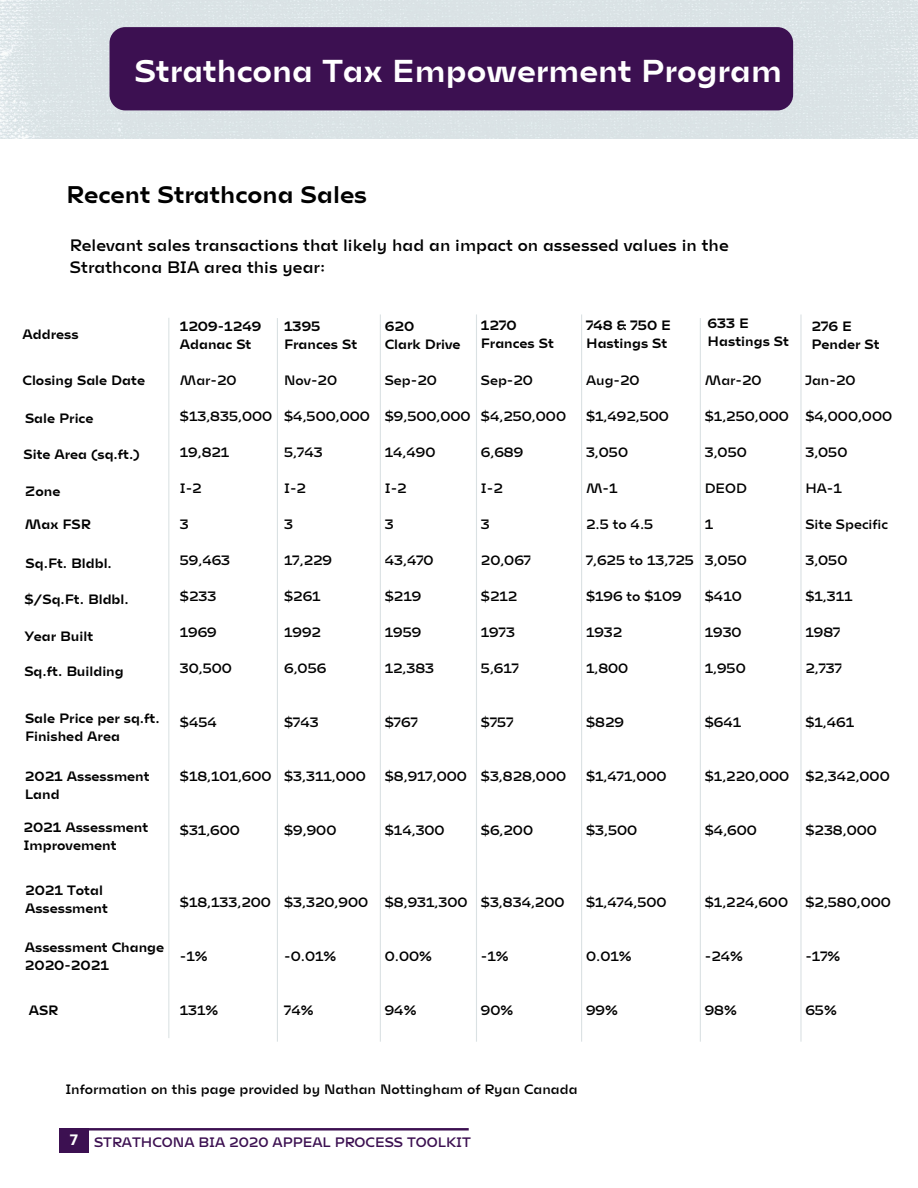
<style>
.page{position:relative;width:918px;height:1188px;background:#fff}
.page>*{position:absolute;margin:0;border:0;box-sizing:border-box;transform-origin:0 0}
.t1{font:900 36px "Roboto";color:#fff}
.t2{font:31.5px "Mohol";color:#fff}
.t3{font:24px "Mohol";color:#000}
.t4{font:300 16.5px/22.5px "Mohol";color:#000}
.t5{font:900 14.7px "Roboto";color:#fff}
.t6{font:300 13.65px "Mohol";color:#3c1051}
.t7{font:300 13.5px "Mohol";color:#000}
.t8{font:13.5px/18px "Mohol";color:#000}
</style>
<div class="page">
<div style="left:60px;top:1128px;width:29px;height:25px;background:#3c1051"></div>
<svg style="left:89px;top:1128px;width:380px;height:3px"></svg>
<img style="left:0;top:0;width:918px;height:138px">
<div style="left:110px;top:27px;width:683px;height:83px;background:#3c1051;border-radius:16px"></div>
<svg style="left:168px;top:318px;width:1px;height:720px"></svg>
<svg style="left:277px;top:318px;width:1px;height:724px"></svg>
<svg style="left:380px;top:314px;width:1px;height:728px"></svg>
<svg style="left:476px;top:314px;width:1px;height:728px"></svg>
<svg style="left:581px;top:314px;width:1px;height:728px"></svg>
<svg style="left:700px;top:318px;width:1px;height:724px"></svg>
<svg style="left:800px;top:314px;width:2px;height:728px"></svg>
<p class="t1" style="left:139px;top:45px;width:643px">Strathcona Tax Empowerment Program</p>
<p class="t2" style="left:135px;top:49px;width:649px">Strathcona Tax Empowerment Program</p>
<p class="t3" style="left:66px;top:178px;width:302px">Recent Strathcona Sales</p>
<p class="t4" style="left:70px;top:233px;width:660px">Relevant sales transactions that likely had an impact on assessed values in the<br>Strathcona BIA area this year:</p>
<p class="t8" style="left:23px;top:324px;width:58px">Address</p>
<p class="t8" style="left:23px;top:370px;width:124px">Closing Sale Date</p>
<p class="t8" style="left:25px;top:408px;width:70px">Sale Price</p>
<p class="t8" style="left:23px;top:445px;width:118px">Site Area (sq.ft.)</p>
<p class="t8" style="left:25px;top:482px;width:37px">Zone</p>
<p class="t8" style="left:25px;top:515px;width:68px">Max FSR</p>
<p class="t8" style="left:26px;top:553px;width:88px">Sq.Ft. Bldbl.</p>
<p class="t8" style="left:24px;top:590px;width:106px">$/Sq.Ft. Bldbl.</p>
<p class="t8" style="left:25px;top:626px;width:70px">Year Built</p>
<p class="t8" style="left:24px;top:661px;width:101px">Sq.ft. Building</p>
<p class="t8" style="left:180px;top:317px;width:83px">1209-1249<br>Adanac St</p>
<p class="t7" style="left:180px;top:371px;width:58px">Mar-20</p>
<p class="t7" style="left:180px;top:407px;width:94px">$13,835,000</p>
<p class="t7" style="left:180px;top:443px;width:51px">19,821</p>
<p class="t7" style="left:180px;top:479px;width:23px">I-2</p>
<p class="t7" style="left:180px;top:515px;width:10px">3</p>
<p class="t7" style="left:180px;top:551px;width:52px">59,463</p>
<p class="t7" style="left:180px;top:587px;width:38px">$233</p>
<p class="t7" style="left:180px;top:623px;width:39px">1969</p>
<p class="t7" style="left:180px;top:659px;width:54px">30,500</p>
<p class="t8" style="left:284px;top:316px;width:38px">1395</p>
<p class="t8" style="left:284px;top:334px;width:75px">Frances St</p>
<p class="t7" style="left:284px;top:371px;width:54px">Nov-20</p>
<p class="t7" style="left:284px;top:407px;width:87px">$4,500,000</p>
<p class="t7" style="left:284px;top:443px;width:40px">5,743</p>
<p class="t7" style="left:284px;top:479px;width:23px">I-2</p>
<p class="t7" style="left:284px;top:515px;width:10px">3</p>
<p class="t7" style="left:284px;top:551px;width:49px">17,229</p>
<p class="t7" style="left:284px;top:587px;width:38px">$261</p>
<p class="t7" style="left:284px;top:623px;width:38px">1992</p>
<p class="t7" style="left:284px;top:659px;width:44px">6,056</p>
<p class="t8" style="left:385px;top:316px;width:31px">620</p>
<p class="t8" style="left:385px;top:334px;width:77px">Clark Drive</p>
<p class="t7" style="left:385px;top:371px;width:54px">Sep-20</p>
<p class="t7" style="left:385px;top:407px;width:87px">$9,500,000</p>
<p class="t7" style="left:385px;top:443px;width:52px">14,490</p>
<p class="t7" style="left:385px;top:479px;width:23px">I-2</p>
<p class="t7" style="left:385px;top:515px;width:10px">3</p>
<p class="t7" style="left:385px;top:551px;width:50px">43,470</p>
<p class="t7" style="left:385px;top:587px;width:38px">$219</p>
<p class="t7" style="left:385px;top:623px;width:38px">1959</p>
<p class="t7" style="left:385px;top:659px;width:51px">12,383</p>
<p class="t8" style="left:481px;top:315px;width:37px">1270</p>
<p class="t8" style="left:481px;top:333px;width:75px">Frances St</p>
<p class="t7" style="left:481px;top:371px;width:54px">Sep-20</p>
<p class="t7" style="left:481px;top:407px;width:87px">$4,250,000</p>
<p class="t7" style="left:481px;top:443px;width:44px">6,689</p>
<p class="t7" style="left:481px;top:479px;width:23px">I-2</p>
<p class="t7" style="left:481px;top:515px;width:10px">3</p>
<p class="t7" style="left:481px;top:551px;width:52px">20,067</p>
<p class="t7" style="left:481px;top:587px;width:38px">$212</p>
<p class="t7" style="left:481px;top:623px;width:36px">1973</p>
<p class="t7" style="left:481px;top:659px;width:40px">5,617</p>
<p class="t8" style="left:586px;top:315px;width:87px">748 &amp; 750 E<br>Hastings St</p>
<p class="t8" style="left:708px;top:313px;width:43px">633 E</p>
<p class="t8" style="left:708px;top:331px;width:83px">Hastings St</p>
<p class="t7" style="left:586px;top:371px;width:55px">Aug-20</p>
<p class="t7" style="left:586px;top:407px;width:84px">$1,492,500</p>
<p class="t7" style="left:586px;top:443px;width:44px">3,050</p>
<p class="t7" style="left:586px;top:479px;width:33px">M-1</p>
<p class="t7" style="left:586px;top:515px;width:69px">2.5 to 4.5</p>
<p class="t7" style="left:586px;top:551px;width:109px">7,625 to 13,725</p>
<p class="t7" style="left:586px;top:587px;width:97px">$196 to $109</p>
<p class="t7" style="left:586px;top:623px;width:38px">1932</p>
<p class="t7" style="left:586px;top:659px;width:44px">1,800</p>
<p class="t7" style="left:705px;top:371px;width:58px">Mar-20</p>
<p class="t7" style="left:705px;top:407px;width:86px">$1,250,000</p>
<p class="t7" style="left:705px;top:443px;width:44px">3,050</p>
<p class="t7" style="left:705px;top:479px;width:44px">DEOD</p>
<p class="t7" style="left:705px;top:515px;width:10px">1</p>
<p class="t7" style="left:705px;top:551px;width:44px">3,050</p>
<p class="t7" style="left:705px;top:587px;width:39px">$410</p>
<p class="t7" style="left:705px;top:623px;width:38px">1930</p>
<p class="t7" style="left:705px;top:659px;width:42px">1,950</p>
<p class="t8" style="left:812px;top:316px;width:42px">276 E</p>
<p class="t8" style="left:812px;top:334px;width:70px">Pender St</p>
<p class="t7" style="left:805px;top:371px;width:52px">Jan-20</p>
<p class="t7" style="left:805px;top:407px;width:88px">$4,000,000</p>
<p class="t7" style="left:805px;top:443px;width:44px">3,050</p>
<p class="t7" style="left:805px;top:479px;width:38px">HA-1</p>
<p class="t7" style="left:805px;top:515px;width:84px">Site Specific</p>
<p class="t7" style="left:805px;top:551px;width:44px">3,050</p>
<p class="t7" style="left:805px;top:587px;width:49px">$1,311</p>
<p class="t7" style="left:805px;top:623px;width:37px">1987</p>
<p class="t7" style="left:805px;top:659px;width:38px">2,737</p>
<p class="t8" style="left:25px;top:708px;width:136px">Sale Price per sq.ft.<br>Finished Area</p>
<p class="t8" style="left:25px;top:766px;width:126px">2021 Assessment<br>Land</p>
<p class="t8" style="left:23px;top:818px;width:126px">2021 Assessment<br>Improvement</p>
<p class="t8" style="left:25px;top:881px;width:84px">2021 Total<br>Assessment</p>
<p class="t8" style="left:25px;top:937px;width:141px">Assessment Change<br>2020-2021</p>
<p class="t8" style="left:29px;top:1000px;width:31px">ASR</p>
<p class="t7" style="left:180px;top:713px;width:39px">$454</p>
<p class="t7" style="left:284px;top:713px;width:36px">$743</p>
<p class="t7" style="left:180px;top:767px;width:93px">$18,101,600</p>
<p class="t7" style="left:284px;top:767px;width:83px">$3,311,000</p>
<p class="t7" style="left:180px;top:821px;width:62px">$31,600</p>
<p class="t7" style="left:284px;top:821px;width:54px">$9,900</p>
<p class="t7" style="left:180px;top:893px;width:93px">$18,133,200</p>
<p class="t7" style="left:284px;top:893px;width:85px">$3,320,900</p>
<p class="t7" style="left:180px;top:947px;width:29px">-1%</p>
<p class="t7" style="left:284px;top:947px;width:54px">-0.01%</p>
<p class="t7" style="left:180px;top:1001px;width:40px">131%</p>
<p class="t7" style="left:284px;top:1001px;width:31px">74%</p>
<p class="t7" style="left:385px;top:713px;width:35px">$767</p>
<p class="t7" style="left:481px;top:713px;width:34px">$757</p>
<p class="t7" style="left:385px;top:767px;width:84px">$8,917,000</p>
<p class="t7" style="left:481px;top:767px;width:87px">$3,828,000</p>
<p class="t7" style="left:385px;top:821px;width:61px">$14,300</p>
<p class="t7" style="left:481px;top:821px;width:54px">$6,200</p>
<p class="t7" style="left:385px;top:893px;width:84px">$8,931,300</p>
<p class="t7" style="left:481px;top:893px;width:85px">$3,834,200</p>
<p class="t7" style="left:385px;top:947px;width:49px">0.00%</p>
<p class="t7" style="left:481px;top:947px;width:29px">-1%</p>
<p class="t7" style="left:385px;top:1001px;width:33px">94%</p>
<p class="t7" style="left:481px;top:1001px;width:34px">90%</p>
<p class="t7" style="left:586px;top:713px;width:39px">$829</p>
<p class="t7" style="left:586px;top:767px;width:82px">$1,471,000</p>
<p class="t7" style="left:586px;top:821px;width:53px">$3,500</p>
<p class="t7" style="left:586px;top:893px;width:82px">$1,474,500</p>
<p class="t7" style="left:586px;top:947px;width:47px">0.01%</p>
<p class="t7" style="left:586px;top:1001px;width:33px">99%</p>
<p class="t7" style="left:705px;top:713px;width:38px">$641</p>
<p class="t7" style="left:805px;top:713px;width:50px">$1,461</p>
<p class="t7" style="left:705px;top:767px;width:86px">$1,220,000</p>
<p class="t7" style="left:805px;top:767px;width:86px">$2,342,000</p>
<p class="t7" style="left:705px;top:821px;width:54px">$4,600</p>
<p class="t7" style="left:805px;top:821px;width:73px">$238,000</p>
<p class="t7" style="left:705px;top:893px;width:85px">$1,224,600</p>
<p class="t7" style="left:805px;top:893px;width:87px">$2,580,000</p>
<p class="t7" style="left:705px;top:947px;width:40px">-24%</p>
<p class="t7" style="left:805px;top:947px;width:36px">-17%</p>
<p class="t7" style="left:705px;top:1001px;width:34px">98%</p>
<p class="t7" style="left:805px;top:1001px;width:33px">65%</p>
<p class="t7" style="left:65px;top:1080px;width:514px">Information on this page provided by Nathan Nottingham of Ryan Canada</p>
<p class="t5" style="left:70px;top:1132px;width:10px">7</p>
<p class="t6" style="left:94px;top:1133px;width:378px">STRATHCONA BIA 2020 APPEAL PROCESS TOOLKIT</p>
</div>
